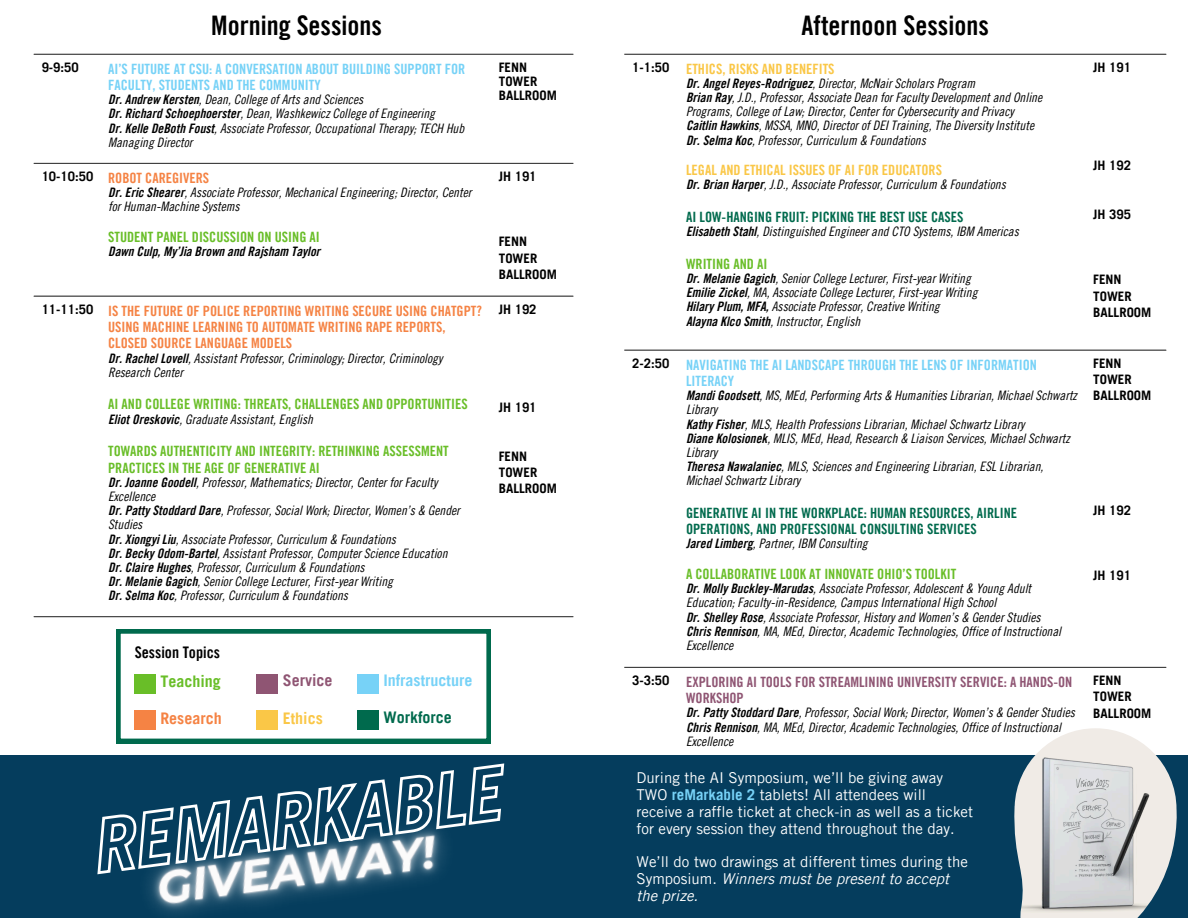
<style>
.page{position:relative;width:1188px;height:918px;background:#fff}
.page>*{position:absolute;margin:0;border:0;box-sizing:border-box;transform-origin:0 0}
.t1{font:27px "Trade Gothic LT Pro Bd Cn 20";color:#000}
.t2{font:700 16.05px "Trade Gothic LT Pro";color:#77d2f7}
.t3{font:16.05px "Trade Gothic LT Pro Bd Cn 20";color:#000}
.t4{font:700 16.05px "Trade Gothic LT Pro";color:#006a4d}
.t5{font:700 16.05px "Trade Gothic LT Pro";color:#69be28}
.t6{font:700 16.05px "Trade Gothic LT Pro";color:#f58344}
.t7{font:700 16.05px "Trade Gothic LT Pro";color:#8f5573}
.t8{font:700 16.05px "Trade Gothic LT Pro";color:#fac747}
.t9{font:15px/16.8px "Trade Gothic LT Pro";color:#fff}
.t10{font:14.25px/16.4px "Trade Gothic LT Pro Bd Cn 20";color:#69be28}
.t11{font:14.25px/16.4px "Trade Gothic LT Pro Bd Cn 20";color:#f58344}
.t12{font:14.25px/16.4px "Trade Gothic LT Pro Bd Cn 20";color:#77d2f7}
.t13{font:14.25px/16.4px "Trade Gothic LT Pro Bd Cn 20";color:#006a4d}
.t14{font:14.25px/16.4px "Trade Gothic LT Pro Bd Cn 20";color:#8f5573}
.t15{font:14.25px "Trade Gothic LT Pro Bd Cn 20";color:#fac747}
.t16{font:13.05px/14.2px "Trade Gothic LT Pro Cn 18 Obl";color:#000}
.t17{font:700 13.05px/16.4px "Trade Gothic LT Pro";color:#000}
.t18{font:13.05px "Trade Gothic LT Pro Bd Cn 20 Obl";color:#000}
.s1{font-family:"Trade Gothic LT Pro Bd Cn 20 Obl"}
.s2{font-family:"Trade Gothic LT Pro";font-weight:700;font-size:13.05px;color:#000}
.s3{font-weight:700;color:#77d2f7}
.s4{font-style:italic}
</style>
<div class="page">
<hr style="left:34px;top:54px;width:539px;height:1px;background:#2b2b2b">
<hr style="left:34px;top:163px;width:539px;height:1px;background:#2b2b2b">
<hr style="left:34px;top:296px;width:539px;height:1px;background:#2b2b2b">
<hr style="left:34px;top:616px;width:539px;height:1px;background:#2b2b2b">
<hr style="left:624px;top:54px;width:542px;height:1px;background:#2b2b2b">
<hr style="left:624px;top:350px;width:542px;height:1px;background:#2b2b2b">
<hr style="left:624px;top:667px;width:542px;height:1px;background:#2b2b2b">
<div style="left:0;top:755px;width:1188px;height:163px;background:#053d5d"></div>
<img style="left:1014px;top:728px;width:163px;height:190px">
<img style="left:149px;top:876px;width:280px;height:38px">
<svg style="left:97px;top:763px;width:408px;height:113px"></svg>
<svg style="left:116px;top:629px;width:375px;height:114px"></svg>
<div style="left:357px;top:674px;width:21px;height:20px;background:#77d2f7"></div>
<div style="left:135px;top:674px;width:21px;height:20px;background:#69be28"></div>
<div style="left:135px;top:710px;width:21px;height:20px;background:#f58344"></div>
<div style="left:257px;top:674px;width:21px;height:20px;background:#8f5573"></div>
<div style="left:257px;top:710px;width:21px;height:20px;background:#fac747"></div>
<div style="left:357px;top:710px;width:21px;height:20px;background:#006a4d"></div>
<p class="t1" style="left:211px;top:15px;width:172px">Morning Sessions</p>
<h4 class="t1" style="left:802px;top:15px;width:189px">Afternoon Sessions</h4>
<h3 class="t17" style="left:42px;top:61px;width:39px">9-9:50</h3>
<p class="t12" style="left:108px;top:62px;width:359px">AI’S FUTURE AT CSU: A CONVERSATION ABOUT BUILDING SUPPORT FOR<br>FACULTY, STUDENTS AND THE COMMUNITY</p>
<p class="t16" style="left:108px;top:94px;width:358px"><span class="s1">Dr. Andrew Kersten</span>, Dean, College of Arts and Sciences<br><span class="s1">Dr. Richard Schoephoerster</span>, Dean, Washkewicz College of Engineering<br><span class="s1">Dr. Kelle DeBoth Foust</span>, Associate Professor, Occupational Therapy; TECH Hub Managing Director</p>
<p class="t11" style="left:42px;top:172px;width:169px"><span class="s2">10-10:50</span> ROBOT CAREGIVERS</p>
<p class="t16" style="left:108px;top:187px;width:365px"><span class="s1">Dr. Eric Shearer</span>, Associate Professor, Mechanical Engineering; Director, Center for Human-Machine Systems</p>
<p class="t10" style="left:108px;top:230px;width:213px">STUDENT PANEL DISCUSSION ON USING AI</p>
<p class="t18" style="left:108px;top:247px;width:214px">Dawn Culp, My’Jia Brown and Rajsham Taylor</p>
<p class="t11" style="left:108px;top:304px;width:375px;text-indent:-66px"><span class="s2">11-11:50</span> IS THE FUTURE OF POLICE REPORTING WRITING SECURE USING CHATGPT?<br>USING MACHINE LEARNING TO AUTOMATE WRITING RAPE REPORTS,<br>CLOSED SOURCE LANGUAGE MODELS</p>
<p class="t16" style="left:108px;top:353px;width:336px"><span class="s1">Dr. Rachel Lovell</span>, Assistant Professor, Criminology; Director, Criminology<br>Research Center</p>
<p class="t10" style="left:108px;top:398px;width:361px">AI AND COLLEGE WRITING: THREATS, CHALLENGES AND OPPORTUNITIES</p>
<p class="t16" style="left:108px;top:414px;width:206px"><span class="s1">Eliot Oreskovic</span>, Graduate Assistant, English</p>
<p class="t10" style="left:108px;top:445px;width:342px">TOWARDS AUTHENTICITY AND INTEGRITY: RETHINKING ASSESSMENT<br>PRACTICES IN THE AGE OF GENERATIVE AI</p>
<p class="t16" style="left:108px;top:477px;width:353px"><span class="s1">Dr. Joanne Goodell</span>, Professor, Mathematics; Director, Center for Faculty Excellence<br><span class="s1">Dr. Patty Stoddard Dare</span>, Professor, Social Work; Director, Women’s &amp; Gender Studies<br><span class="s1">Dr. Xiongyi Liu</span>, Associate Professor, Curriculum &amp; Foundations<br><span class="s1">Dr. Becky Odom-Bartel</span>, Assistant Professor, Computer Science Education <span class="s1">Dr. Claire Hughes</span>, Professor, Curriculum &amp; Foundations<br><span class="s1">Dr. Melanie Gagich</span>, Senior College Lecturer, First-year Writing<br><span class="s1">Dr. Selma Koc</span>, Professor, Curriculum &amp; Foundations</p>
<h3 class="t17" style="left:499px;top:62px;width:60px;line-height:14.2px">FENN<br>TOWER<br>BALLROOM</h3>
<p class="t17" style="left:499px;top:170px;width:39px">JH 191</p>
<p class="t17" style="left:499px;top:235px;width:60px">FENN<br>TOWER<br>BALLROOM</p>
<p class="t17" style="left:499px;top:302px;width:39px">JH 192</p>
<p class="t17" style="left:499px;top:401px;width:39px">JH 191</p>
<p class="t17" style="left:499px;top:450px;width:60px">FENN<br>TOWER<br>BALLROOM</p>
<p class="t3" style="left:135px;top:646px;width:87px">Session Topics</p>
<p class="t7" style="left:283px;top:675px;width:51px">Service</p>
<h1 class="t8" style="left:283px;top:712px;width:42px">Ethics</h1>
<h4 class="t5" style="left:160px;top:676px;width:62px">Teaching</h4>
<h4 class="t2" style="left:383px;top:675px;width:90px">Infrastructure</h4>
<h4 class="t6" style="left:160px;top:712px;width:63px">Research</h4>
<p class="t4" style="left:383px;top:711px;width:70px">Workforce</p>
<p class="t15" style="left:632px;top:63px;width:204px"><span class="s2">1-1:50</span> ETHICS, RISKS AND BENEFITS</p>
<p class="t16" style="left:686px;top:78px;width:358px"><span class="s1">Dr. Angel Reyes-Rodriguez</span>, Director, McNair Scholars Program<br><span class="s1">Brian Ray</span>, J.D., Professor, Associate Dean for Faculty Development and Online Programs, College of Law; Director, Center for Cybersecurity and Privacy <span class="s1">Caitlin Hawkins</span>, MSSA, MNO, Director of DEI Training, The Diversity Institute <span class="s1">Dr. Selma Koc</span>, Professor, Curriculum &amp; Foundations</p>
<p class="t15" style="left:686px;top:165px;width:257px">LEGAL AND ETHICAL ISSUES OF AI FOR EDUCATORS</p>
<p class="t16" style="left:686px;top:179px;width:321px"><span class="s1">Dr. Brian Harper</span>, J.D., Associate Professor, Curriculum &amp; Foundations</p>
<p class="t13" style="left:686px;top:211px;width:279px">AI LOW-HANGING FRUIT: PICKING THE BEST USE CASES</p>
<p class="t16" style="left:686px;top:226px;width:334px"><span class="s1">Elisabeth Stahl</span>, Distinguished Engineer and CTO Systems, IBM Americas</p>
<p class="t10" style="left:686px;top:258px;width:83px">WRITING AND AI</p>
<p class="t16" style="left:686px;top:273px;width:293px"><span class="s1">Dr. Melanie Gagich</span>, Senior College Lecturer, First-year Writing <span class="s1">Emilie Zickel</span>, MA, Associate College Lecturer, First-year Writing <span class="s1">Hilary Plum, MFA,</span> Associate Professor, Creative Writing<br><span class="s1">Alayna Klco Smith</span>, Instructor, English</p>
<p class="t12" style="left:686px;top:358px;width:352px;text-indent:-54px"><span class="s2">2-2:50</span> NAVIGATING THE AI LANDSCAPE THROUGH THE LENS OF INFORMATION<br>LITERACY</p>
<p class="t16" style="left:686px;top:390px;width:392px"><span class="s1">Mandi Goodsett</span>, MS, MEd, Performing Arts &amp; Humanities Librarian, Michael Schwartz Library<br><span class="s1">Kathy Fisher</span>, MLS, Health Professions Librarian, Michael Schwartz Library<br><span class="s1">Diane Kolosionek</span>, MLIS, MEd, Head, Research &amp; Liaison Services, Michael Schwartz Library<br><span class="s1">Theresa Nawalaniec</span>, MLS, Sciences and Engineering Librarian, ESL Librarian, Michael Schwartz Library</p>
<p class="t13" style="left:686px;top:507px;width:333px">GENERATIVE AI IN THE WORKPLACE: HUMAN RESOURCES, AIRLINE<br>OPERATIONS, AND PROFESSIONAL CONSULTING SERVICES</p>
<p class="t16" style="left:686px;top:538px;width:183px"><span class="s1">Jared Limberg</span>, Partner, IBM Consulting</p>
<p class="t10" style="left:686px;top:568px;width:272px">A COLLABORATIVE LOOK AT INNOVATE OHIO’S TOOLKIT</p>
<p class="t16" style="left:686px;top:583px;width:376px"><span class="s1">Dr. Molly Buckley-Marudas</span>, Associate Professor, Adolescent &amp; Young Adult Education; Faculty-in-Residence, Campus International High School<br><span class="s1">Dr. Shelley Rose</span>, Associate Professor, History and Women’s &amp; Gender Studies <span class="s1">Chris Rennison</span>, MA, MEd, Director, Academic Technologies, Office of Instructional Excellence</p>
<p class="t14" style="left:686px;top:676px;width:388px;text-indent:-54px"><span class="s2">3-3:50</span> EXPLORING AI TOOLS FOR STREAMLINING UNIVERSITY SERVICE: A HANDS-ON<br>WORKSHOP</p>
<p class="t16" style="left:686px;top:707px;width:390px"><span class="s1">Dr. Patty Stoddard Dare</span>, Professor, Social Work; Director, Women’s &amp; Gender Studies<br><span class="s1">Chris Rennison</span>, MA, MEd, Director, Academic Technologies, Office of Instructional<br>Excellence</p>
<h4 class="t9" style="left:637px;top:771px;width:338px">During the AI Symposium, we’ll be giving away TWO <span class="s3">reMarkable 2</span> tablets! All attendees will receive a raffle ticket at check-in as well as a ticket for every session they attend throughout the day.</h4>
<h4 class="t9" style="left:637px;top:856px;width:333px">We’ll do two drawings at different times during the<br>Symposium. <span class="s4">Winners must be present to accept the prize.</span></h4>
<p class="t17" style="left:1093px;top:61px;width:39px">JH 191</p>
<p class="t17" style="left:1093px;top:159px;width:39px">JH 192</p>
<p class="t17" style="left:1093px;top:208px;width:39px">JH 395</p>
<p class="t17" style="left:1093px;top:273px;width:60px">FENN<br>TOWER<br>BALLROOM</p>
<p class="t17" style="left:1093px;top:356px;width:60px">FENN<br>TOWER<br>BALLROOM</p>
<p class="t17" style="left:1093px;top:504px;width:39px">JH 192</p>
<p class="t17" style="left:1093px;top:569px;width:39px">JH 191</p>
<p class="t17" style="left:1093px;top:674px;width:60px">FENN<br>TOWER<br>BALLROOM</p>
</div>
